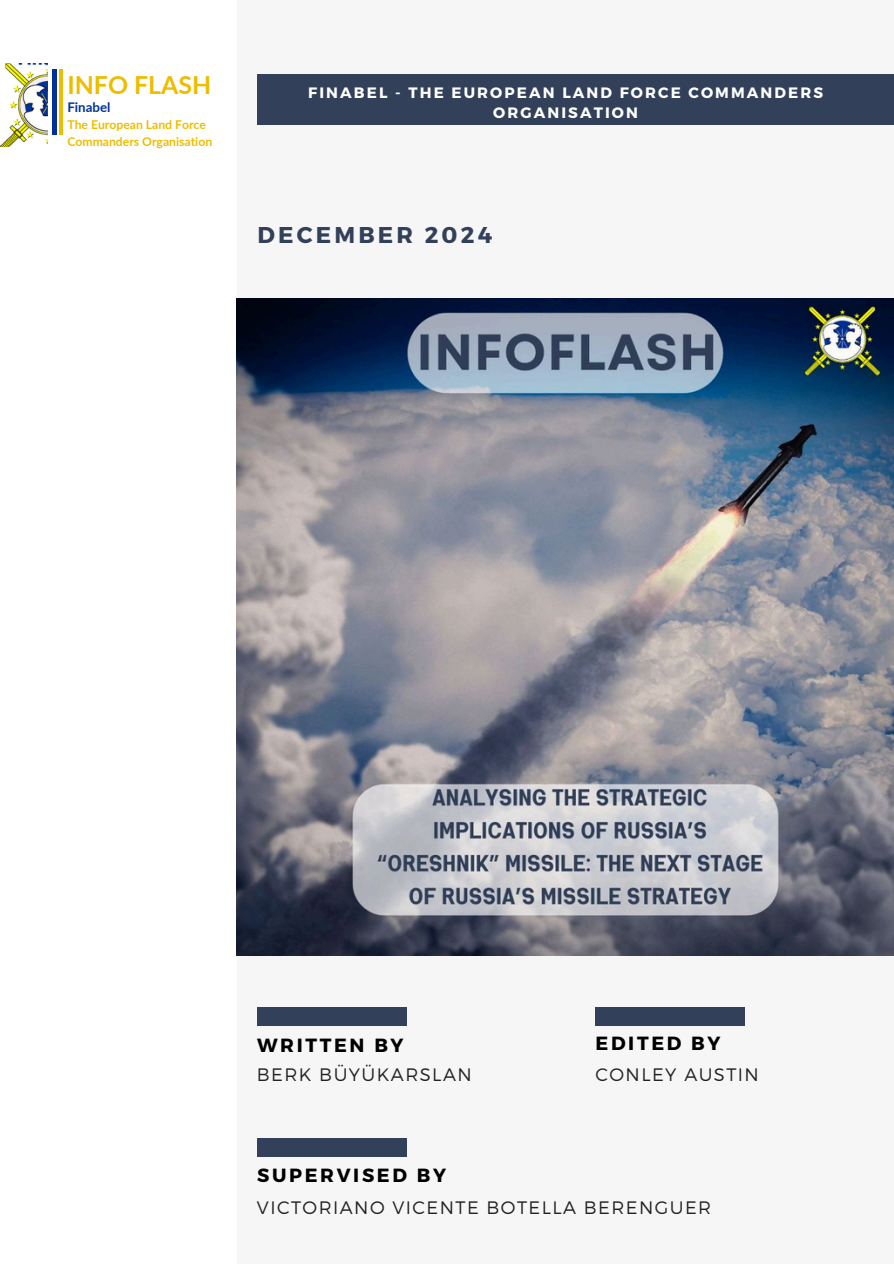
<style>
.page{position:relative;width:894px;height:1264px;background:#fff}
.page>*{position:absolute;margin:0;border:0;box-sizing:border-box;transform-origin:0 0}
.t1{font:700 24.9px "Lato";color:#edbd00}
.t2{font:700 22.8px "Montserrat";letter-spacing:.14em;color:#334059}
.t3{font:700 19.05px "Montserrat";letter-spacing:.14em;color:#000}
.t4{font:300 18px "Montserrat";letter-spacing:.08em;color:#222}
.t5{font:700 15px/20.2px "Montserrat";letter-spacing:.14em;color:#fff;text-align:center}
.t6{font:700 13.35px "Lato";color:#039}
.t7{font:700 12.15px/16.2px "Lato";color:#edbd00}
</style>
<div class="page">
<div style="left:0;top:0;width:893px;height:1263px;background:#f6f6f6"></div>
<div style="left:0;top:0;width:236px;height:1263px;background:#fff"></div>
<div style="left:257px;top:1007px;width:149px;height:18px;background:#334059"></div>
<div style="left:257px;top:74px;width:636px;height:51px;background:#334059"></div>
<img style="left:0;top:63px;width:48px;height:83px">
<hr style="left:60px;top:69px;width:3px;height:66px;background:#edbd00">
<hr style="left:53px;top:69px;width:3px;height:66px;background:#039">
<div style="left:595px;top:1007px;width:149px;height:18px;background:#334059"></div>
<div style="left:257px;top:1138px;width:149px;height:18px;background:#334059"></div>
<img style="left:237px;top:298px;width:656px;height:657px">
<h1 class="t1" style="left:67px;top:69px;width:145px">INFO FLASH</h1>
<p class="t7" style="left:67px;top:116px;width:146px">The European Land Force<br>Commanders Organisation</p>
<h4 class="t6" style="left:67px;top:99px;width:45px">Finabel</h4>
<p class="t5" style="left:308px;top:81px;width:516px">FINABEL - THE EUROPEAN LAND FORCE COMMANDERS<br>ORGANISATION</p>
<p class="t2" style="left:257px;top:220px;width:236px">DECEMBER 2024</p>
<p class="t3" style="left:257px;top:1032px;width:148px">WRITTEN BY</p>
<p class="t4" style="left:257px;top:1063px;width:216px">BERK BÜYÜKARSLAN</p>
<p class="t3" style="left:257px;top:1162px;width:190px">SUPERVISED BY</p>
<h1 class="t3" style="left:595px;top:1030px;width:126px">EDITED BY</h1>
<p class="t4" style="left:595px;top:1063px;width:165px">CONLEY AUSTIN</p>
<p class="t4" style="left:257px;top:1195px;width:456px">VICTORIANO VICENTE BOTELLA BERENGUER</p>
</div>
